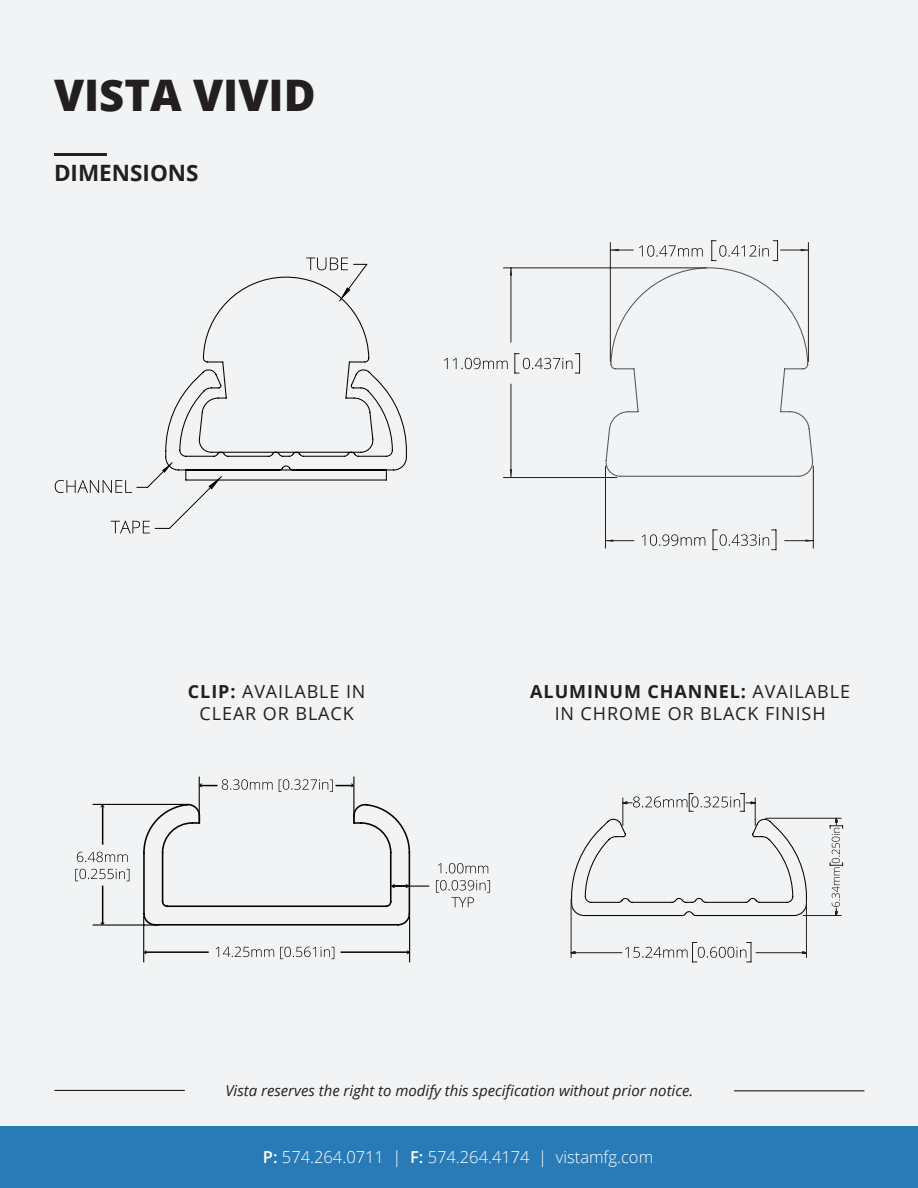
<style>
.page{position:relative;width:918px;height:1188px;background:#fff}
.page>*{position:absolute;margin:0;border:0;box-sizing:border-box;transform-origin:0 0}
.t1{font:800 43.5px "Open Sans";color:#231f20}
.t2{font:700 22.5px "Open Sans";color:#231f20}
.t3{font:18px/21.6px "Open Sans";letter-spacing:.05em;color:#231f20;text-align:center}
.t4{font:300 16.5px "Open Sans";color:#fff}
.t5{font:italic 15px "Open Sans";color:#231f20}
.s1{font-weight:700}
.s2{font-weight:600}
</style>
<div class="page">
<div style="left:0;top:0;width:918px;height:1126px;background:#f2f3f4"></div>
<div style="left:0;top:1126px;width:918px;height:62px;background:#297bb8"></div>
<hr style="left:54px;top:1090px;width:131px;height:1px;background:#231f20">
<hr style="left:734px;top:1090px;width:130px;height:1px;background:#231f20">
<hr style="left:54px;top:153px;width:53px;height:3px;background:#231f20">
<svg style="left:368px;top:345px;width:39px;height:136px"></svg>
<svg style="left:306px;top:258px;width:42px;height:5px"></svg>
<svg style="left:55px;top:480px;width:77px;height:13px"></svg>
<svg style="left:111px;top:521px;width:39px;height:12px"></svg>
<svg style="left:136px;top:263px;width:232px;height:266px"></svg>
<svg style="left:208px;top:476px;width:14px;height:14px"></svg>
<svg style="left:162px;top:463px;width:10px;height:10px"></svg>
<svg style="left:340px;top:287px;width:10px;height:14px"></svg>
<svg style="left:605px;top:267px;width:209px;height:210px"></svg>
<svg style="left:444px;top:358px;width:64px;height:11px"></svg>
<svg style="left:639px;top:245px;width:64px;height:12px"></svg>
<hr style="left:813px;top:466px;width:1px;height:82px;background:#231f20">
<hr style="left:605px;top:466px;width:1px;height:82px;background:#231f20">
<svg style="left:642px;top:534px;width:63px;height:12px"></svg>
<svg style="left:713px;top:530px;width:64px;height:20px"></svg>
<hr style="left:808px;top:243px;width:1px;height:119px;background:#231f20">
<hr style="left:610px;top:243px;width:1px;height:119px;background:#231f20">
<hr style="left:511px;top:268px;width:1px;height:74px;background:#231f20">
<hr style="left:511px;top:384px;width:1px;height:94px;background:#231f20">
<hr style="left:503px;top:268px;width:203px;height:1px;background:#231f20">
<hr style="left:503px;top:477px;width:114px;height:1px;background:#231f20">
<svg style="left:514px;top:353px;width:66px;height:21px"></svg>
<svg style="left:785px;top:540px;width:28px;height:2px"></svg>
<svg style="left:606px;top:540px;width:28px;height:2px"></svg>
<svg style="left:510px;top:268px;width:2px;height:8px"></svg>
<svg style="left:510px;top:469px;width:2px;height:8px"></svg>
<svg style="left:711px;top:240px;width:97px;height:21px"></svg>
<svg style="left:611px;top:249px;width:22px;height:2px"></svg>
<svg style="left:570px;top:793px;width:273px;height:170px"></svg>
<svg style="left:216px;top:947px;width:58px;height:10px"></svg>
<svg style="left:280px;top:947px;width:54px;height:12px"></svg>
<svg style="left:77px;top:852px;width:51px;height:10px"></svg>
<svg style="left:75px;top:869px;width:54px;height:12px"></svg>
<svg style="left:438px;top:863px;width:50px;height:10px"></svg>
<svg style="left:436px;top:880px;width:54px;height:27px"></svg>
<hr style="left:199px;top:777px;width:1px;height:46px;background:#050604">
<hr style="left:143px;top:916px;width:1px;height:46px;background:#050604">
<hr style="left:353px;top:777px;width:1px;height:46px;background:#050604">
<hr style="left:93px;top:924px;width:66px;height:2px;background:#050604">
<hr style="left:93px;top:804px;width:97px;height:1px;background:#050604">
<hr style="left:409px;top:916px;width:1px;height:46px;background:#050604">
<hr style="left:145px;top:951px;width:64px;height:2px;background:#050604">
<hr style="left:102px;top:806px;width:1px;height:39px;background:#050604">
<hr style="left:102px;top:886px;width:1px;height:38px;background:#050604">
<svg style="left:142px;top:803px;width:287px;height:123px"></svg>
<hr style="left:341px;top:951px;width:68px;height:2px;background:#050604">
<svg style="left:279px;top:779px;width:75px;height:13px"></svg>
<svg style="left:199px;top:779px;width:74px;height:11px"></svg>
<h1 class="t1" style="left:54px;top:71px;width:263px">VISTA VIVID</h1>
<p class="t2" style="left:54px;top:160px;width:146px">DIMENSIONS</p>
<p class="t3" style="left:188px;top:683px;width:179px"><span class="s1">CLIP:</span> AVAILABLE IN<br>CLEAR OR BLACK</p>
<p class="t3" style="left:530px;top:683px;width:321px"><span class="s1">ALUMINUM CHANNEL:</span> AVAILABLE<br>IN CHROME OR BLACK FINISH</p>
<p class="t5" style="left:225px;top:1080px;width:469px">Vista reserves the right to modify this specification without prior notice.</p>
<p class="t4" style="left:263px;top:1151px;width:392px"><span class="s2">P:</span> 574.264.0711 | <span class="s2">F:</span> 574.264.4174 | vistamfg.com</p>
</div>
